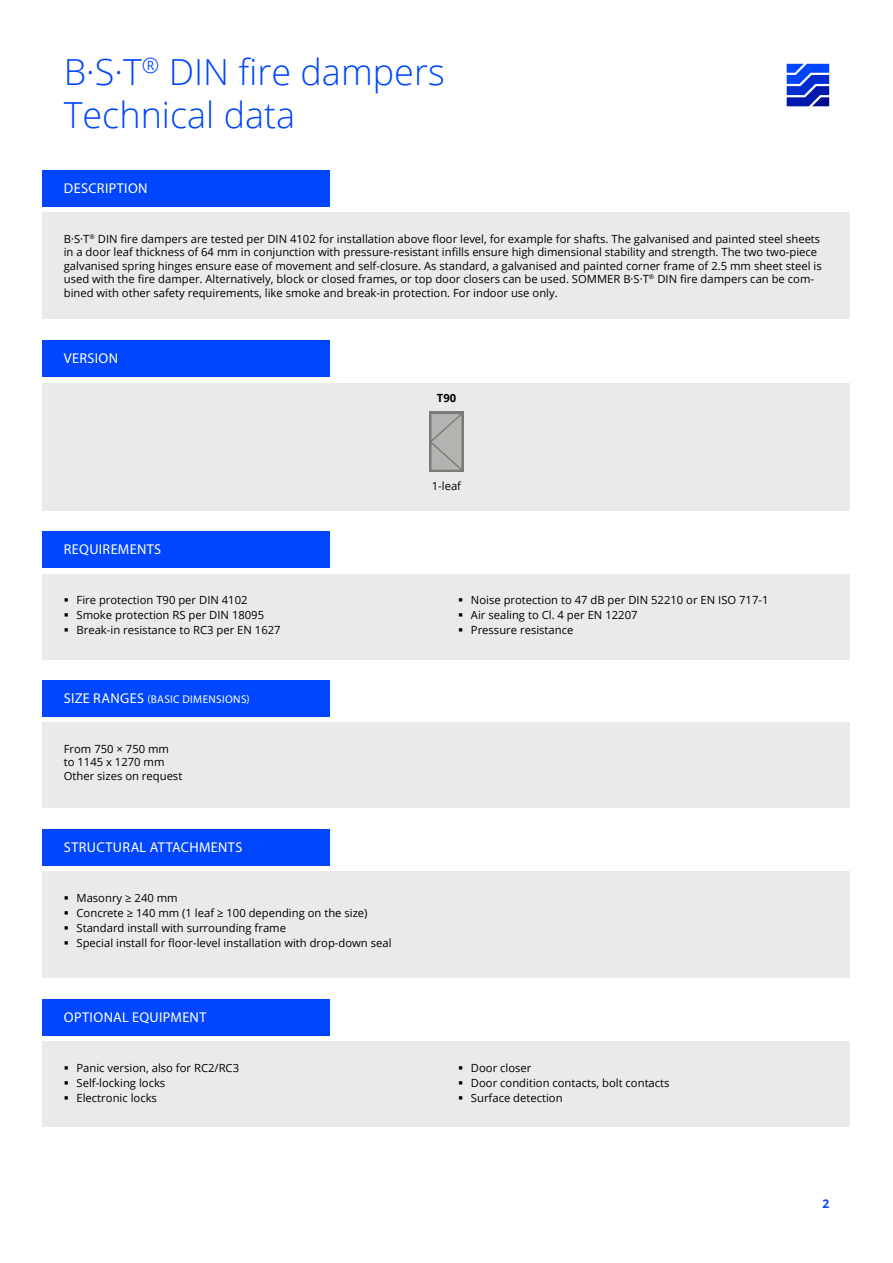
<style>
.page{position:relative;width:893px;height:1263px;background:#fff}
.page>*{position:absolute;margin:0;border:0;box-sizing:border-box;transform-origin:0 0}
.t1{font:300 36px/42.5px "Open Sans";color:#0046ff}
.t2{font:14.25px "Myriad Pro";letter-spacing:.025em;color:#fff}
.t3{font:700 12px "Open Sans";color:#0046ff}
.t4{font:11.25px/15px "Open Sans";color:#000}
.t5{font:11.25px "Myriad Pro";letter-spacing:.03em;color:#fff}
.t6{font:700 11.25px "Open Sans";color:#000}
.s1{font-size:14.25px}
</style>
<div class="page">
<svg style="left:787px;top:64px;width:42px;height:42px;background:#2c52d9"></svg>
<div style="left:43px;top:213px;width:807px;height:106px;background:#eaeaea"></div>
<div style="left:43px;top:574px;width:807px;height:85px;background:#eaeaea"></div>
<div style="left:43px;top:723px;width:807px;height:85px;background:#eaeaea"></div>
<div style="left:43px;top:872px;width:807px;height:106px;background:#eaeaea"></div>
<div style="left:43px;top:1042px;width:807px;height:85px;background:#eaeaea"></div>
<div style="left:43px;top:383px;width:807px;height:127px;background:#eaeaea"></div>
<div style="left:43px;top:170px;width:287px;height:36px;background:#0046ff"></div>
<div style="left:43px;top:531px;width:287px;height:37px;background:#0046ff"></div>
<div style="left:43px;top:680px;width:287px;height:36px;background:#0046ff"></div>
<div style="left:43px;top:829px;width:287px;height:36px;background:#0046ff"></div>
<div style="left:43px;top:999px;width:287px;height:36px;background:#0046ff"></div>
<div style="left:43px;top:340px;width:287px;height:36px;background:#0046ff"></div>
<svg style="left:429px;top:412px;width:35px;height:60px"></svg>
<svg style="left:432px;top:414px;width:29px;height:56px;background:#aeafac"></svg>
<h1 class="t1" style="left:64px;top:50px;width:383px">B·S·T<sup>®</sup> DIN fire dampers<br>Technical data</h1>
<p class="t2" style="left:64px;top:179px;width:85px">DESCRIPTION</p>
<p class="t4" style="left:64px;top:231px;width:759px;line-height:13.5px">B·S·T<sup>®</sup> DIN fire dampers are tested per DIN 4102 for installation above floor level, for example for shafts. The galvanised and painted steel sheets in a door leaf thickness of 64 mm in conjunction with pressure-resistant infills ensure high dimensional stability and strength. The two two-piece galvanised spring hinges ensure ease of movement and self-closure. As standard, a galvanised and painted corner frame of 2.5 mm sheet steel is used with the fire damper. Alternatively, block or closed frames, or top door closers can be used. SOMMER B·S·T<sup>®</sup> DIN fire dampers can be com&shy;bined with other safety requirements, like smoke and break-in protection. For indoor use only.</p>
<p class="t2" style="left:64px;top:349px;width:56px">VERSION</p>
<p class="t2" style="left:64px;top:541px;width:99px">REQUIREMENTS</p>
<p class="t4" style="left:77px;top:592px;width:206px">Fire protection T90 per DIN 4102<br>Smoke protection RS per DIN 18095<br>Break-in resistance to RC3 per EN 1627</p>
<p class="t5" style="left:64px;top:692px;width:187px"><span class="s1">SIZE RANGES</span> (BASIC DIMENSIONS)</p>
<p class="t4" style="left:64px;top:742px;width:120px;line-height:13.5px">From 750 × 750 mm to 1145 x 1270 mm<br>Other sizes on request</p>
<p class="t2" style="left:64px;top:838px;width:180px">STRUCTURAL ATTACHMENTS</p>
<p class="t4" style="left:77px;top:890px;width:317px">Masonry ≥ 240 mm<br>Concrete ≥ 140 mm (1 leaf ≥ 100 depending on the size)<br>Standard install with surrounding frame<br>Special install for floor-level installation with drop-down seal</p>
<p class="t2" style="left:64px;top:1008px;width:144px">OPTIONAL EQUIPMENT</p>
<p class="t4" style="left:77px;top:1060px;width:164px">Panic version, also for RC2/RC3<br>Self-locking locks<br>Electronic locks</p>
<p class="t6" style="left:437px;top:390px;width:21px">T90</p>
<p class="t4" style="left:432px;top:478px;width:31px">1-leaf</p>
<p class="t4" style="left:471px;top:592px;width:299px">Noise protection to 47 dB per DIN 52210 or EN ISO 717-1<br>Air sealing to Cl. 4 per EN 12207<br>Pressure resistance</p>
<p class="t4" style="left:471px;top:1060px;width:200px">Door closer<br>Door condition contacts, bolt contacts<br>Surface detection</p>
<p class="t3" style="left:822px;top:1195px;width:8px">2</p>
</div>
